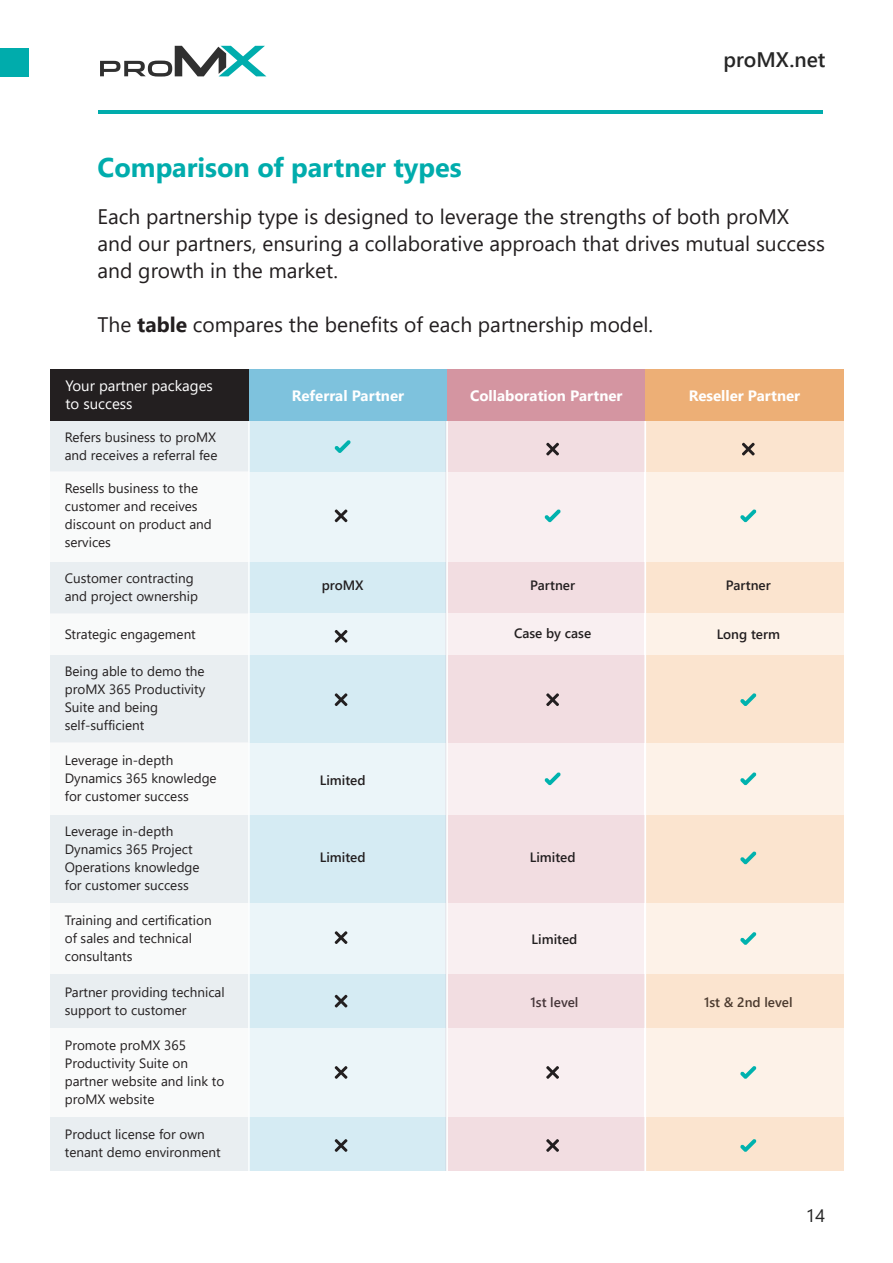
<style>
.page{position:relative;width:893px;height:1263px;background:#fff}
.page>*{position:absolute;margin:0;border:0;box-sizing:border-box;transform-origin:0 0}
.t1{font:700 27px "Segoe UI";color:#00acac}
.t2{font:21px/27px "Segoe UI";color:#231f20}
.t3{font:600 21px "Segoe UI";color:#262626}
.t4{font:18px "Segoe UI";color:#262626}
.t5{font:700 15px "Segoe UI";color:#fff}
.t6{font:15px/18px "Segoe UI";color:#fff}
.t7{font:13.5px/18px "Segoe UI";color:#231f20}
.t8{font:600 13.5px "Segoe UI";color:#231f20}
.s1{font-weight:700}
</style>
<div class="page">
<div style="left:645px;top:420px;width:199px;height:750px;background:#fdf2e8"></div>
<div style="left:446px;top:420px;width:198px;height:750px;background:#f9eff1"></div>
<div style="left:248px;top:420px;width:199px;height:750px;background:#ebf5f9"></div>
<div style="left:51px;top:1117px;width:197px;height:53px;background:#e9eef1"></div>
<div style="left:51px;top:902px;width:197px;height:73px;background:#f7f8f9"></div>
<div style="left:51px;top:1027px;width:197px;height:90px;background:#f7f8f9"></div>
<div style="left:51px;top:974px;width:197px;height:54px;background:#e9eef1"></div>
<svg style="left:740px;top:932px;width:16px;height:13px"></svg>
<svg style="left:740px;top:1066px;width:16px;height:13px"></svg>
<svg style="left:100px;top:46px;width:166px;height:31px"></svg>
<hr style="left:99px;top:111px;width:724px;height:3px;background:#00acac">
<div style="left:0;top:48px;width:28px;height:29px;background:#00acac"></div>
<div style="left:51px;top:369px;width:198px;height:52px;background:#231f20"></div>
<div style="left:249px;top:369px;width:198px;height:52px;background:#7ec2dd"></div>
<div style="left:447px;top:369px;width:198px;height:52px;background:#d495a1"></div>
<div style="left:645px;top:369px;width:199px;height:52px;background:#edaf76"></div>
<div style="left:51px;top:421px;width:197px;height:51px;background:#e9eef1"></div>
<div style="left:249px;top:421px;width:197px;height:51px;background:#d5ebf3"></div>
<div style="left:448px;top:421px;width:197px;height:51px;background:#f2dde1"></div>
<div style="left:646px;top:421px;width:197px;height:51px;background:#fbe4cf"></div>
<div style="left:249px;top:562px;width:197px;height:51px;background:#d5ebf3"></div>
<div style="left:448px;top:562px;width:197px;height:51px;background:#f2dde1"></div>
<div style="left:646px;top:562px;width:197px;height:51px;background:#fbe4cf"></div>
<div style="left:249px;top:655px;width:197px;height:88px;background:#d5ebf3"></div>
<div style="left:448px;top:655px;width:197px;height:88px;background:#f2dde1"></div>
<div style="left:646px;top:655px;width:197px;height:88px;background:#fbe4cf"></div>
<div style="left:249px;top:815px;width:197px;height:87px;background:#d5ebf3"></div>
<div style="left:448px;top:815px;width:197px;height:87px;background:#f2dde1"></div>
<div style="left:646px;top:815px;width:197px;height:87px;background:#fbe4cf"></div>
<div style="left:249px;top:974px;width:197px;height:53px;background:#d5ebf3"></div>
<div style="left:448px;top:974px;width:197px;height:53px;background:#f2dde1"></div>
<div style="left:646px;top:974px;width:197px;height:53px;background:#fbe4cf"></div>
<div style="left:249px;top:1117px;width:197px;height:53px;background:#d5ebf3"></div>
<div style="left:448px;top:1117px;width:197px;height:53px;background:#f2dde1"></div>
<div style="left:646px;top:1117px;width:197px;height:53px;background:#fbe4cf"></div>
<div style="left:51px;top:471px;width:198px;height:91px;background:#f7f8f9"></div>
<div style="left:51px;top:562px;width:197px;height:52px;background:#e9eef1"></div>
<div style="left:51px;top:655px;width:197px;height:88px;background:#e9eef1"></div>
<div style="left:51px;top:815px;width:197px;height:87px;background:#e9eef1"></div>
<div style="left:51px;top:742px;width:197px;height:73px;background:#f7f8f9"></div>
<div style="left:51px;top:613px;width:197px;height:42px;background:#f7f8f9"></div>
<hr style="left:248px;top:421px;width:2px;height:756px;background:#fff">
<hr style="left:446px;top:421px;width:2px;height:756px;background:#fff">
<hr style="left:645px;top:421px;width:1px;height:756px;background:#fff">
<svg style="left:334px;top:440px;width:17px;height:13px"></svg>
<svg style="left:740px;top:509px;width:16px;height:13px"></svg>
<svg style="left:544px;top:509px;width:17px;height:13px"></svg>
<svg style="left:546px;top:443px;width:13px;height:13px"></svg>
<svg style="left:742px;top:443px;width:13px;height:13px"></svg>
<svg style="left:335px;top:509px;width:13px;height:13px"></svg>
<svg style="left:335px;top:630px;width:13px;height:13px"></svg>
<svg style="left:740px;top:693px;width:16px;height:13px"></svg>
<svg style="left:740px;top:772px;width:16px;height:13px"></svg>
<svg style="left:740px;top:851px;width:16px;height:13px"></svg>
<svg style="left:544px;top:772px;width:17px;height:13px"></svg>
<svg style="left:335px;top:693px;width:13px;height:13px"></svg>
<svg style="left:335px;top:931px;width:13px;height:13px"></svg>
<svg style="left:335px;top:995px;width:13px;height:13px"></svg>
<svg style="left:335px;top:1139px;width:13px;height:13px"></svg>
<svg style="left:335px;top:1066px;width:13px;height:13px"></svg>
<svg style="left:546px;top:1066px;width:13px;height:13px"></svg>
<svg style="left:740px;top:1139px;width:16px;height:13px"></svg>
<svg style="left:546px;top:1139px;width:13px;height:13px"></svg>
<svg style="left:546px;top:693px;width:13px;height:13px"></svg>
<h2 class="t3" style="left:724px;top:40px;width:103px">proMX.net</h2>
<h1 class="t1" style="left:98px;top:142px;width:366px">Comparison of partner types</h1>
<h2 class="t2" style="left:98px;top:201px;width:729px">Each partnership type is designed to leverage the strengths of both proMX and our partners, ensuring a collaborative approach that drives mutual success and growth in the market.</h2>
<h2 class="t2" style="left:98px;top:309px;width:557px">The <span class="s1">table</span> compares the benefits of each partnership model.</h2>
<p class="t6" style="left:65px;top:376px;width:149px">Your partner packages to success</p>
<p class="t7" style="left:65px;top:427px;width:154px">Refers business to proMX and receives a referral fee</p>
<p class="t7" style="left:65px;top:478px;width:149px">Resells business to the customer and receives discount on product and services</p>
<p class="t7" style="left:65px;top:568px;width:135px">Customer contracting and project ownership</p>
<p class="t5" style="left:292px;top:381px;width:114px">Referral Partner</p>
<p class="t5" style="left:470px;top:381px;width:154px">Collaboration Partner</p>
<p class="t5" style="left:689px;top:381px;width:113px">Reseller Partner</p>
<p class="t8" style="left:322px;top:573px;width:43px">proMX</p>
<p class="t8" style="left:530px;top:573px;width:46px">Partner</p>
<p class="t8" style="left:726px;top:573px;width:46px">Partner</p>
<p class="t7" style="left:65px;top:624px;width:133px">Strategic engagement</p>
<p class="t8" style="left:514px;top:621px;width:79px">Case by case</p>
<p class="t8" style="left:717px;top:621px;width:65px">Long term</p>
<p class="t7" style="left:65px;top:661px;width:142px">Being able to demo the proMX 365 Productivity<br>Suite and being self-sufficient</p>
<p class="t7" style="left:65px;top:750px;width:153px">Leverage in-depth<br>Dynamics 365 knowledge for customer success</p>
<p class="t7" style="left:65px;top:821px;width:136px">Leverage in-depth<br>Dynamics 365 Project<br>Operations knowledge for customer success</p>
<p class="t7" style="left:65px;top:910px;width:148px">Training and certification of sales and technical consultants</p>
<p class="t7" style="left:65px;top:982px;width:161px">Partner providing technical support to customer</p>
<p class="t7" style="left:65px;top:1035px;width:161px">Promote proMX 365<br>Productivity Suite on partner website and link to proMX website</p>
<p class="t7" style="left:65px;top:1124px;width:157px">Product license for own tenant demo environment</p>
<p class="t8" style="left:320px;top:767px;width:47px">Limited</p>
<p class="t8" style="left:320px;top:845px;width:47px">Limited</p>
<p class="t8" style="left:530px;top:845px;width:47px">Limited</p>
<p class="t8" style="left:532px;top:927px;width:47px">Limited</p>
<p class="t8" style="left:530px;top:989px;width:49px">1st level</p>
<p class="t8" style="left:704px;top:989px;width:90px">1st &amp; 2nd level</p>
<h3 class="t4" style="left:806px;top:1198px;width:21px">14</h3>
</div>
